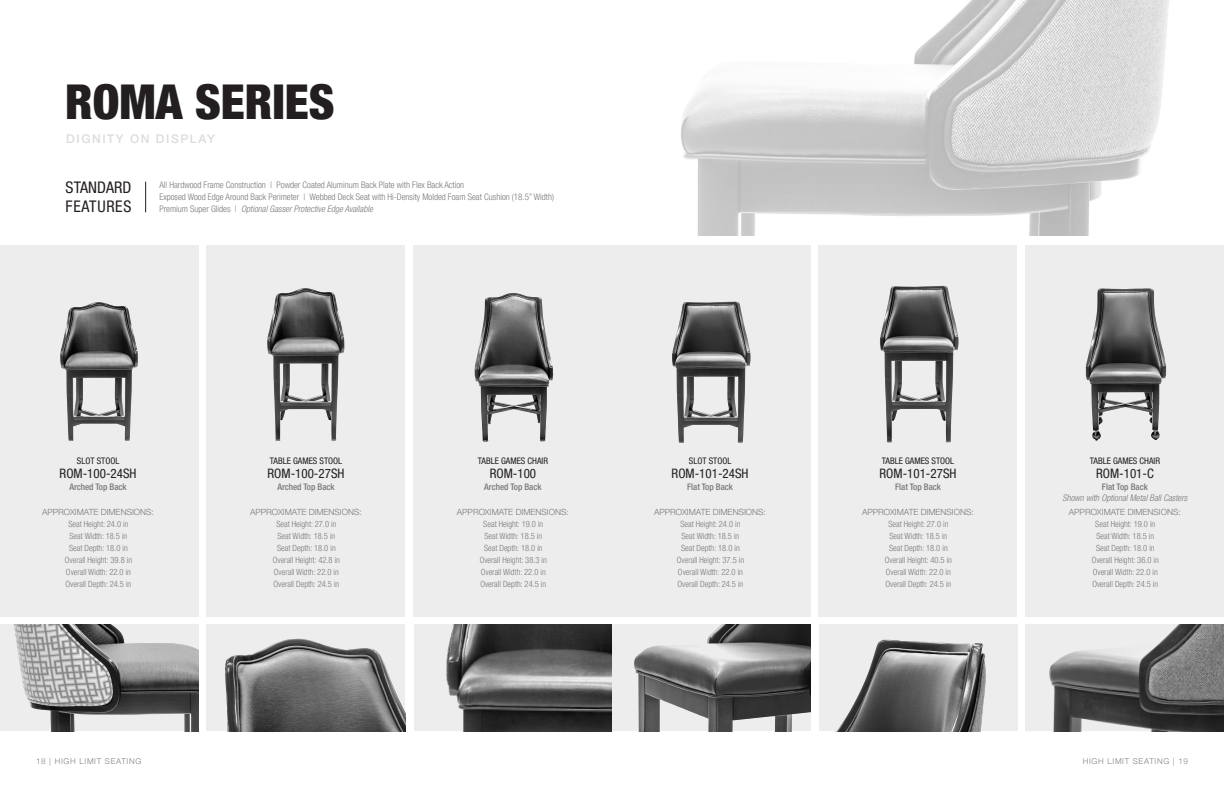
<style>
.page{position:relative;width:1224px;height:792px;background:#fff}
.page>*{position:absolute;margin:0;border:0;box-sizing:border-box;transform-origin:0 0}
.t1{font:900 condensed 48px "Helvetica Neue LT Pro";color:#231f20}
.t2{font:condensed 16px/19.2px "Helvetica Neue LT Pro";letter-spacing:.005em;color:#231f20}
.t3{font:condensed 13px "Helvetica Neue LT Pro";color:#231f20}
.t4{font:500 12px "Helvetica Neue LT Pro";letter-spacing:.13em;color:#dcdcdc}
.t5{font:300 condensed 9px "Helvetica Neue LT Pro";color:#76787b}
.t6{font:italic 300 condensed 9px "Helvetica Neue LT Pro";color:#76787b}
.t7{font:condensed 9px "Helvetica Neue LT Pro";color:#231f20}
.t8{font:500 condensed 9px "Helvetica Neue LT Pro";color:#76787b}
.t9{font:300 condensed 8.5px "Helvetica Neue LT Pro";color:#76787b}
.t10{font:300 8.5px "Helvetica Neue LT Pro";color:#76787b}
.t11{font:300 8px "Helvetica Neue";letter-spacing:.09em;color:#808285}
.s1{font-style:normal}
</style>
<div class="page">
<div style="left:207px;top:245px;width:198px;height:371px;background:#ededed"></div>
<img style="left:267px;top:288px;width:78px;height:153px">
<div style="left:819px;top:245px;width:198px;height:371px;background:#ededed"></div>
<img style="left:880px;top:285px;width:79px;height:158px">
<div style="left:0;top:245px;width:198px;height:371px;background:#ededed"></div>
<img style="left:60px;top:302px;width:78px;height:139px">
<div style="left:612px;top:245px;width:198px;height:371px;background:#ededed"></div>
<img style="left:672px;top:301px;width:79px;height:142px">
<div style="left:414px;top:245px;width:198px;height:371px;background:#ededed"></div>
<img style="left:474px;top:293px;width:80px;height:149px">
<div style="left:1026px;top:245px;width:198px;height:371px;background:#ededed"></div>
<img style="left:1085px;top:288px;width:82px;height:153px">
<img style="left:0;top:625px;width:198px;height:106px">
<img style="left:612px;top:625px;width:198px;height:106px">
<img style="left:207px;top:625px;width:198px;height:106px">
<img style="left:1026px;top:625px;width:198px;height:106px">
<svg style="left:415px;top:625px;width:197px;height:106px;background:#717171"></svg>
<img style="left:819px;top:625px;width:198px;height:106px">
<img style="left:681px;top:0;width:488px;height:236px">
<hr style="left:145px;top:182px;width:1px;height:30px;background:#231f20">
<p class="t1" style="left:65px;top:73px;width:271px">ROMA SERIES</p>
<p class="t4" style="left:66px;top:132px;width:150px">DIGNITY ON DISPLAY</p>
<p class="t2" style="left:66px;top:178px;width:67px">STANDARD<br>FEATURES</p>
<p class="t5" style="left:159px;top:180px;width:306px">All Hardwood Frame Construction | Powder Coated Aluminum Back Plate with Flex Back Action</p>
<p class="t5" style="left:159px;top:192px;width:396px">Exposed Wood Edge Around Back Perimeter | Webbed Deck Seat with Hi-Density Molded Foam Seat Cushion (18.5” Width)</p>
<p class="t6" style="left:159px;top:204px;width:215px"><span class="s1">Premium Super Glides |</span> Optional Gasser Protective Edge Available</p>
<p class="t7" style="left:77px;top:456px;width:44px">SLOT STOOL</p>
<p class="t3" style="left:60px;top:466px;width:78px">ROM-100-24SH</p>
<p class="t8" style="left:69px;top:481px;width:59px">Arched Top Back</p>
<p class="t10" style="left:42px;top:507px;width:113px">APPROXIMATE DIMENSIONS:</p>
<p class="t9" style="left:68px;top:519px;width:62px">Seat Height: 24.0 in</p>
<p class="t9" style="left:70px;top:531px;width:59px">Seat Width: 18.5 in</p>
<p class="t9" style="left:69px;top:543px;width:60px">Seat Depth: 18.0 in</p>
<p class="t9" style="left:65px;top:555px;width:69px">Overall Height: 39.8 in</p>
<p class="t9" style="left:66px;top:567px;width:67px">Overall Width: 22.0 in</p>
<p class="t9" style="left:66px;top:579px;width:67px">Overall Depth: 24.5 in</p>
<p class="t7" style="left:270px;top:456px;width:74px">TABLE GAMES STOOL</p>
<p class="t3" style="left:268px;top:466px;width:78px">ROM-100-27SH</p>
<p class="t8" style="left:277px;top:481px;width:59px">Arched Top Back</p>
<p class="t10" style="left:250px;top:507px;width:113px">APPROXIMATE DIMENSIONS:</p>
<p class="t9" style="left:276px;top:519px;width:62px">Seat Height: 27.0 in</p>
<p class="t9" style="left:278px;top:531px;width:59px">Seat Width: 18.5 in</p>
<p class="t9" style="left:277px;top:543px;width:60px">Seat Depth: 18.0 in</p>
<p class="t9" style="left:273px;top:555px;width:69px">Overall Height: 42.8 in</p>
<p class="t9" style="left:274px;top:567px;width:67px">Overall Width: 22.0 in</p>
<p class="t9" style="left:274px;top:579px;width:67px">Overall Depth: 24.5 in</p>
<p class="t7" style="left:478px;top:456px;width:72px">TABLE GAMES CHAIR</p>
<p class="t3" style="left:490px;top:466px;width:48px">ROM-100</p>
<p class="t8" style="left:484px;top:481px;width:59px">Arched Top Back</p>
<p class="t10" style="left:457px;top:507px;width:113px">APPROXIMATE DIMENSIONS:</p>
<p class="t9" style="left:483px;top:519px;width:62px">Seat Height: 19.0 in</p>
<p class="t9" style="left:484px;top:531px;width:59px">Seat Width: 18.5 in</p>
<p class="t9" style="left:484px;top:543px;width:60px">Seat Depth: 18.0 in</p>
<p class="t9" style="left:480px;top:555px;width:69px">Overall Height: 38.3 in</p>
<p class="t9" style="left:481px;top:567px;width:67px">Overall Width: 22.0 in</p>
<p class="t9" style="left:480px;top:579px;width:67px">Overall Depth: 24.5 in</p>
<p class="t7" style="left:689px;top:456px;width:44px">SLOT STOOL</p>
<p class="t3" style="left:672px;top:466px;width:78px">ROM-101-24SH</p>
<p class="t8" style="left:687px;top:481px;width:47px">Flat Top Back</p>
<p class="t10" style="left:654px;top:507px;width:113px">APPROXIMATE DIMENSIONS:</p>
<p class="t9" style="left:680px;top:519px;width:62px">Seat Height: 24.0 in</p>
<p class="t9" style="left:682px;top:531px;width:59px">Seat Width: 18.5 in</p>
<p class="t9" style="left:681px;top:543px;width:60px">Seat Depth: 18.0 in</p>
<p class="t9" style="left:677px;top:555px;width:69px">Overall Height: 37.5 in</p>
<p class="t9" style="left:678px;top:567px;width:67px">Overall Width: 22.0 in</p>
<p class="t9" style="left:678px;top:579px;width:67px">Overall Depth: 24.5 in</p>
<p class="t7" style="left:882px;top:456px;width:74px">TABLE GAMES STOOL</p>
<p class="t3" style="left:880px;top:466px;width:78px">ROM-101-27SH</p>
<p class="t8" style="left:895px;top:481px;width:47px">Flat Top Back</p>
<p class="t10" style="left:862px;top:507px;width:113px">APPROXIMATE DIMENSIONS:</p>
<p class="t9" style="left:888px;top:519px;width:62px">Seat Height: 27.0 in</p>
<p class="t9" style="left:890px;top:531px;width:59px">Seat Width: 18.5 in</p>
<p class="t9" style="left:889px;top:543px;width:60px">Seat Depth: 18.0 in</p>
<p class="t9" style="left:885px;top:555px;width:69px">Overall Height: 40.5 in</p>
<p class="t9" style="left:886px;top:567px;width:67px">Overall Width: 22.0 in</p>
<p class="t9" style="left:886px;top:579px;width:67px">Overall Depth: 24.5 in</p>
<p class="t7" style="left:1090px;top:456px;width:72px">TABLE GAMES CHAIR</p>
<p class="t3" style="left:1096px;top:466px;width:59px">ROM-101-C</p>
<p class="t8" style="left:1102px;top:481px;width:47px">Flat Top Back</p>
<p class="t6" style="left:1063px;top:493px;width:126px">Shown with Optional Metal Ball Casters</p>
<p class="t10" style="left:1069px;top:507px;width:113px">APPROXIMATE DIMENSIONS:</p>
<p class="t9" style="left:1095px;top:519px;width:62px">Seat Height: 19.0 in</p>
<p class="t9" style="left:1096px;top:531px;width:59px">Seat Width: 18.5 in</p>
<p class="t9" style="left:1096px;top:543px;width:60px">Seat Depth: 18.0 in</p>
<p class="t9" style="left:1092px;top:555px;width:69px">Overall Height: 36.0 in</p>
<p class="t9" style="left:1093px;top:567px;width:67px">Overall Width: 22.0 in</p>
<p class="t9" style="left:1092px;top:579px;width:67px">Overall Depth: 24.5 in</p>
<p class="t11" style="left:36px;top:754px;width:107px">18 | HIGH LIMIT SEATING</p>
<p class="t11" style="left:1083px;top:754px;width:107px">HIGH LIMIT SEATING | 19</p>
</div>
